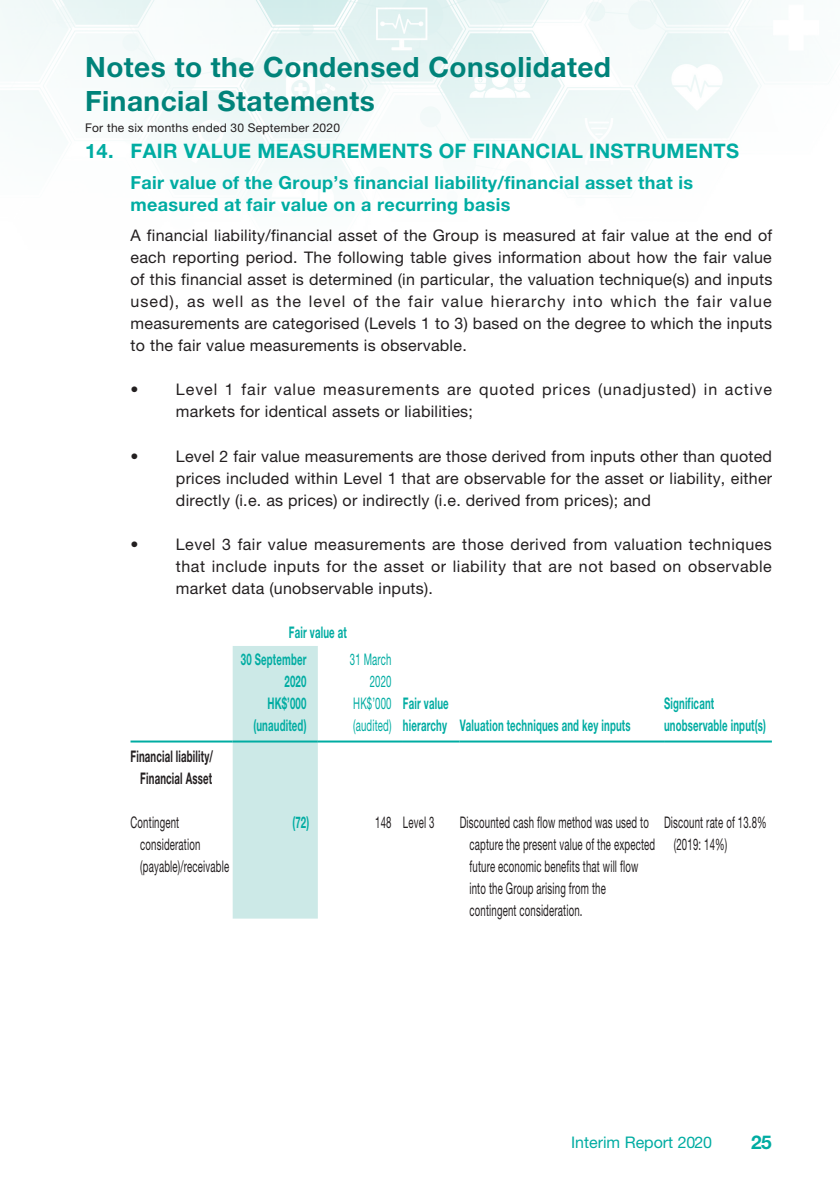
<style>
.page{position:relative;width:840px;height:1191px;background:#fff}
.page>*{position:absolute;margin:0;border:0;box-sizing:border-box;transform-origin:0 0}
.t1{font:700 28px/34px "Helvetica Neue LT Std";letter-spacing:.015em;color:#00837a}
._01_H1{font:700 20px "Helvetica Neue LT Std";letter-spacing:.015em;color:#00aca2}
.t2{font:700 19px "Helvetica Neue LT Std";color:#00aca2}
._02_H2{font:700 18px/22px "Helvetica Neue LT Std";letter-spacing:.015em;color:#00aca2}
._00_txt{font:16px/22px "Helvetica Neue LT Std";letter-spacing:.015em;color:#231f20;text-align:justify}
._50_Table_txt{font:16px "Helvetica Neue LT Std";letter-spacing:.015em;color:#231f20;scale:.6 1}
._50_Table_txt-2{font:700 16px "Helvetica Neue LT Std";letter-spacing:.015em;color:#00aca2;scale:.6 1}
._00_txt-2{font:16px/22px "Helvetica Neue LT Std";letter-spacing:.06em;color:#231f20}
._50_Table_txt-3{font:700 16px "Helvetica Neue LT Std";letter-spacing:.015em;color:#231f20;scale:.6 1}
._50_Table_txt-4{font:16px "Helvetica Neue LT Std";letter-spacing:.015em;color:#00aca2;scale:.6 1}
._50_Table_txt-5{font:16px "Helvetica Neue LT Std";letter-spacing:.015em;color:#00aca2}
.t3{font:12px "Helvetica Neue LT Std";letter-spacing:.015em;color:#231f20}
</style>
<div class="page">
<img style="left:0;top:0;width:772px;height:190px">
<div style="left:232px;top:646px;width:85px;height:272px;background:#cce9e7"></div>
<hr style="left:130px;top:740px;width:102px;height:2px;background:#00aca2">
<hr style="left:232px;top:740px;width:85px;height:2px;background:#00aca2">
<hr style="left:317px;top:740px;width:86px;height:2px;background:#00aca2">
<hr style="left:403px;top:740px;width:56px;height:2px;background:#00aca2">
<hr style="left:459px;top:740px;width:204px;height:2px;background:#00aca2">
<hr style="left:663px;top:740px;width:108px;height:2px;background:#00aca2">
<h1 class="t1" style="left:85px;top:49px;width:527px">Notes to the Condensed Consolidated<br>Financial Statements</h1>
<p class="t3" style="left:85px;top:120px;width:256px">For the six months ended 30 September 2020</p>
<p class="_01_H1" style="left:85px;top:139px;width:655px">14. FAIR VALUE MEASUREMENTS OF FINANCIAL INSTRUMENTS</p>
<p class="_02_H2" style="left:130px;top:171px;width:563px">Fair value of the Group’s financial liability/financial asset that is measured at fair value on a recurring basis</p>
<p class="_00_txt" style="left:130px;top:224px;width:643px">A financial liability/financial asset of the Group is measured at fair value at the end of each reporting period. The following table gives information about how the fair value of this financial asset is determined (in particular, the valuation technique(s) and inputs used), as well as the level of the fair value hierarchy into which the fair value measurements are categorised (Levels 1 to 3) based on the degree to which the inputs to the fair value measurements is observable.</p>
<p class="_00_txt-2" style="left:176px;top:378px;width:597px;text-indent:-45px">• Level 1 fair value measurements are quoted prices (unadjusted) in active markets for identical assets or liabilities;</p>
<p class="_00_txt" style="left:176px;top:444px;width:597px;text-indent:-45px">• Level 2 fair value measurements are those derived from inputs other than quoted prices included within Level 1 that are observable for the asset or liability, either directly (i.e. as prices) or indirectly (i.e. derived from prices); and</p>
<p class="_00_txt" style="left:176px;top:532px;width:597px;text-indent:-45px">• Level 3 fair value measurements are those derived from valuation techniques that include inputs for the asset or liability that are not based on observable market data (unobservable inputs).</p>
<p class="_50_Table_txt-2" style="left:289px;top:622px;width:98px">Fair value at</p>
<p class="_50_Table_txt-2" style="left:241px;top:649px;width:111px">30 September</p>
<p class="_50_Table_txt-4" style="left:349px;top:650px;width:71px">31 March</p>
<p class="_50_Table_txt-2" style="left:284px;top:671px;width:38px">2020</p>
<p class="_50_Table_txt-4" style="left:369px;top:672px;width:38px">2020</p>
<p class="_50_Table_txt-2" style="left:267px;top:693px;width:67px">HK$’000</p>
<p class="_50_Table_txt-4" style="left:353px;top:694px;width:65px">HK$’000</p>
<p class="_50_Table_txt-2" style="left:403px;top:693px;width:78px">Fair value</p>
<p class="_50_Table_txt-2" style="left:663px;top:693px;width:85px">Significant</p>
<p class="_50_Table_txt-2" style="left:253px;top:715px;width:90px">(unaudited)</p>
<p class="_50_Table_txt-4" style="left:353px;top:716px;width:66px">(audited)</p>
<p class="_50_Table_txt-2" style="left:403px;top:715px;width:75px">hierarchy</p>
<p class="_50_Table_txt-2" style="left:459px;top:715px;width:286px">Valuation techniques and key inputs</p>
<p class="_50_Table_txt-2" style="left:663px;top:715px;width:171px">unobservable input(s)</p>
<p class="_50_Table_txt-3" style="left:130px;top:746px;width:139px">Financial liability/</p>
<p class="_50_Table_txt-3" style="left:140px;top:768px;width:121px">Financial Asset</p>
<p class="_50_Table_txt" style="left:130px;top:812px;width:83px">Contingent</p>
<p class="_50_Table_txt" style="left:140px;top:834px;width:102px">consideration</p>
<p class="_50_Table_txt" style="left:140px;top:856px;width:149px">(payable)/receivable</p>
<p class="_50_Table_txt" style="left:663px;top:812px;width:173px">Discount rate of 13.8%</p>
<p class="_50_Table_txt" style="left:673px;top:834px;width:91px">(2019: 14%)</p>
<p class="_50_Table_txt-2" style="left:292px;top:812px;width:30px">(72)</p>
<p class="_50_Table_txt" style="left:375px;top:812px;width:29px">148</p>
<p class="_50_Table_txt" style="left:403px;top:812px;width:54px">Level 3</p>
<p class="_50_Table_txt" style="left:459px;top:812px;width:316px">Discounted cash flow method was used to</p>
<p class="_50_Table_txt" style="left:469px;top:834px;width:311px">capture the present value of the expected</p>
<p class="_50_Table_txt" style="left:469px;top:856px;width:283px">future economic benefits that will flow</p>
<p class="_50_Table_txt" style="left:469px;top:878px;width:229px">into the Group arising from the</p>
<p class="_50_Table_txt" style="left:469px;top:900px;width:190px">contingent consideration.</p>
<p class="_50_Table_txt-5" style="left:570px;top:1132px;width:142px">Interim Report 2020</p>
<p class="t2" style="left:750px;top:1130px;width:22px">25</p>
</div>
